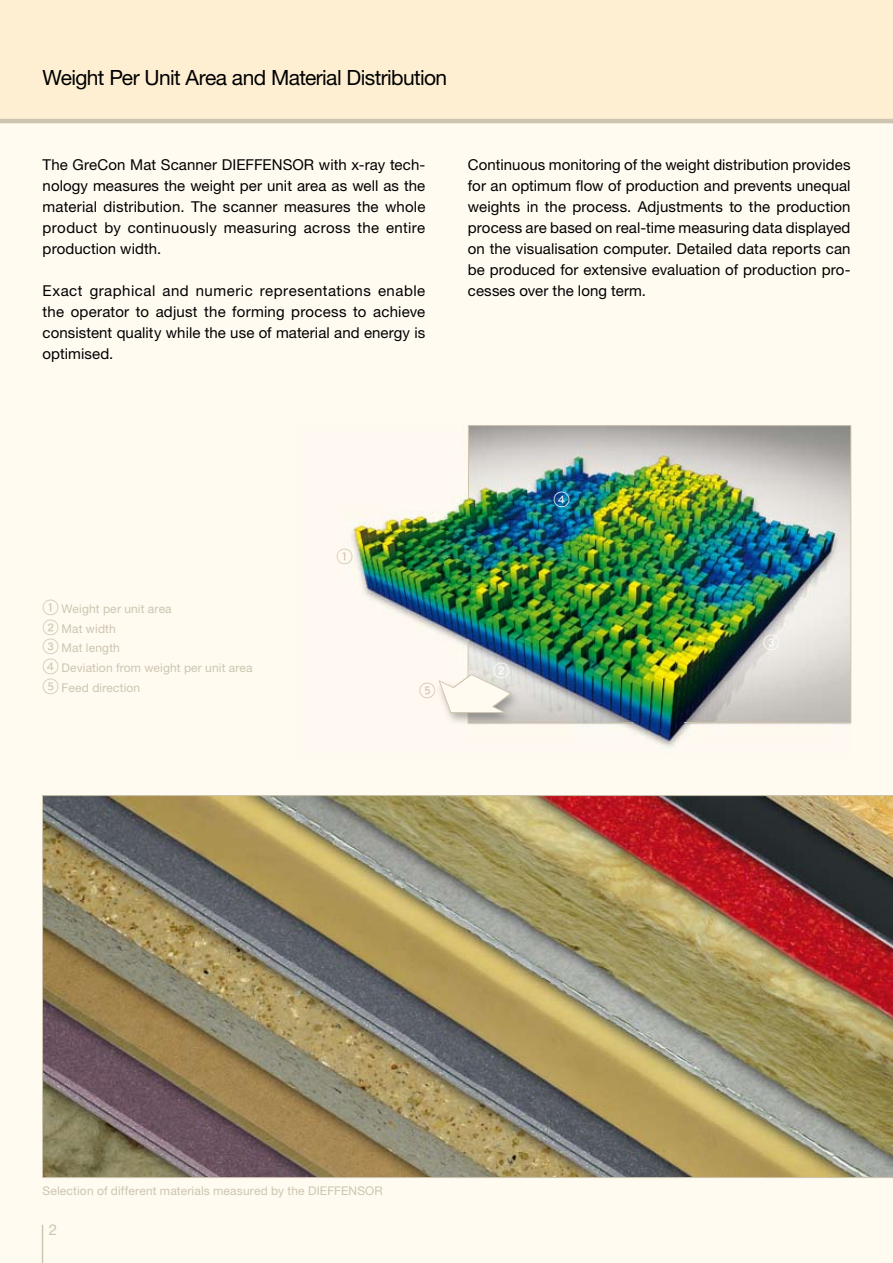
<style>
.page{position:relative;width:893px;height:1263px;background:#fffbf1}
.page>*{position:absolute;margin:0;border:0;box-sizing:border-box;transform-origin:0 0}
.t1{font:21px "Helvetica Neue LT Std";letter-spacing:-.03em;color:#000}
.t2{font:16.5px "Agfa Numerics P02";color:#fff}
.t3{font:16.5px "Agfa Numerics P02";color:#cec5b0}
.t4{font:15px/21px "Helvetica Neue LT Std";letter-spacing:.005em;color:#000;text-align:justify}
.t5{font:15px "Helvetica Neue LT Std";color:#cec5b0}
.t6{font:12px/19.8px "Helvetica Neue LT Std";letter-spacing:.015em;color:#cec5b0}
.s1{font-family:"Agfa Numerics P02";font-size:16.5px}
</style>
<div class="page">
<div style="left:0;top:0;width:893px;height:123px;background:#feefd3"></div>
<img style="left:350px;top:425px;width:500px;height:324px">
<img style="left:42px;top:795px;width:851px;height:383px">
<hr style="left:42px;top:1225px;width:1px;height:38px;background:#cec5b0">
<div style="left:434px;top:671px;width:103px;height:61px;background:#fff9f0"></div>
<svg style="left:436px;top:638px;width:198px;height:86px"></svg>
<img style="left:468px;top:425px;width:384px;height:298px">
<h1 class="t1" style="left:43px;top:65px;width:406px">Weight Per Unit Area and Material Distribution</h1>
<p class="t4" style="left:43px;top:154px;width:384px">The GreCon Mat Scanner DIEFFENSOR with x-ray tech&shy;nology measures the weight per unit area as well as the material distribution. The scanner measures the whole product by continuously measuring across the entire production width.</p>
<p class="t4" style="left:43px;top:280px;width:384px">Exact graphical and numeric representations enable the operator to adjust the forming process to achieve consistent quality while the use of material and energy is optimised.</p>
<p class="t4" style="left:468px;top:154px;width:384px">Continuous monitoring of the weight distribution provides for an optimum flow of production and prevents unequal weights in the process. Adjustments to the production process are based on real-time measuring data displayed on the visualisation computer. Detailed data reports can be produced for extensive evaluation of production pro&shy;cesses over the long term.</p>
<p class="t6" style="left:43px;top:598px;width:212px"><span class="s1">1</span> Weight per unit area<br><span class="s1">2</span> Mat width<br><span class="s1">3</span> Mat length<br><span class="s1">4</span> Deviation from weight per unit area<br><span class="s1">5</span> Feed direction</p>
<p class="t3" style="left:337px;top:548px;width:18px">1</p>
<p class="t2" style="left:553px;top:491px;width:18px">4</p>
<p class="t3" style="left:419px;top:682px;width:18px">5</p>
<p class="t2" style="left:493px;top:662px;width:18px">2</p>
<p class="t2" style="left:763px;top:634px;width:18px">3</p>
<p class="t6" style="left:43px;top:1181px;width:342px">Selection of different materials measured by the DIEFFENSOR</p>
<p class="t5" style="left:49px;top:1221px;width:10px">2</p>
</div>
